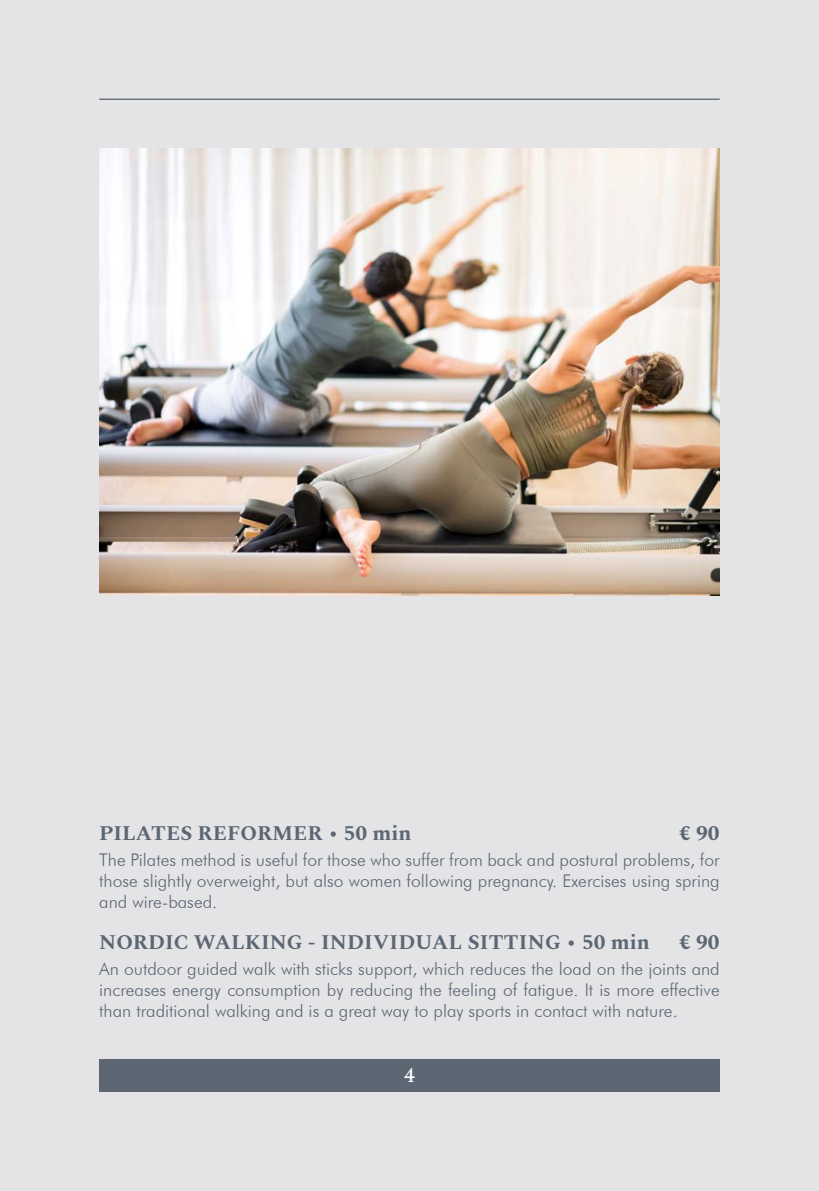
<style>
.page{position:relative;width:819px;height:1191px;background:#e4e4e7}
.page>*{position:absolute;margin:0;border:0;box-sizing:border-box;transform-origin:0 0}
.Trattamento{font:700 21px "Spectral";color:#5c6773}
.t1{font:500 21px "Spectral";color:#fff}
.Descrizione_trattame{font:300 17.5px/21px "Futura BT";color:#5c6773;text-align:justify}
</style>
<div class="page">
<div style="left:99px;top:1059px;width:620px;height:32px;background:#5c6773"></div>
<hr style="left:99px;top:99px;width:620px;height:1px;background:#5c6773">
<img style="left:99px;top:149px;width:620px;height:446px">
<p class="Trattamento" style="left:99px;top:817px;width:314px">PILATES REFORMER • 50 min</p>
<p class="Trattamento" style="left:679px;top:817px;width:42px">€ 90</p>
<p class="Descrizione_trattame" style="left:99px;top:849px;width:622px">The Pilates method is useful for those who suffer from back and postural problems, for those slightly overweight, but also women following pregnancy. Exercises using spring and wire-based.</p>
<p class="Trattamento" style="left:99px;top:927px;width:552px">NORDIC WALKING - INDIVIDUAL SITTING • 50 min</p>
<p class="Trattamento" style="left:679px;top:927px;width:42px">€ 90</p>
<p class="Descrizione_trattame" style="left:99px;top:958px;width:622px">An outdoor guided walk with sticks support, which reduces the load on the joints and increases energy consumption by reducing the feeling of fatigue. It is more effective than traditional walking and is a great way to play sports in contact with nature.</p>
<p class="t1" style="left:404px;top:1059px;width:12px">4</p>
</div>
